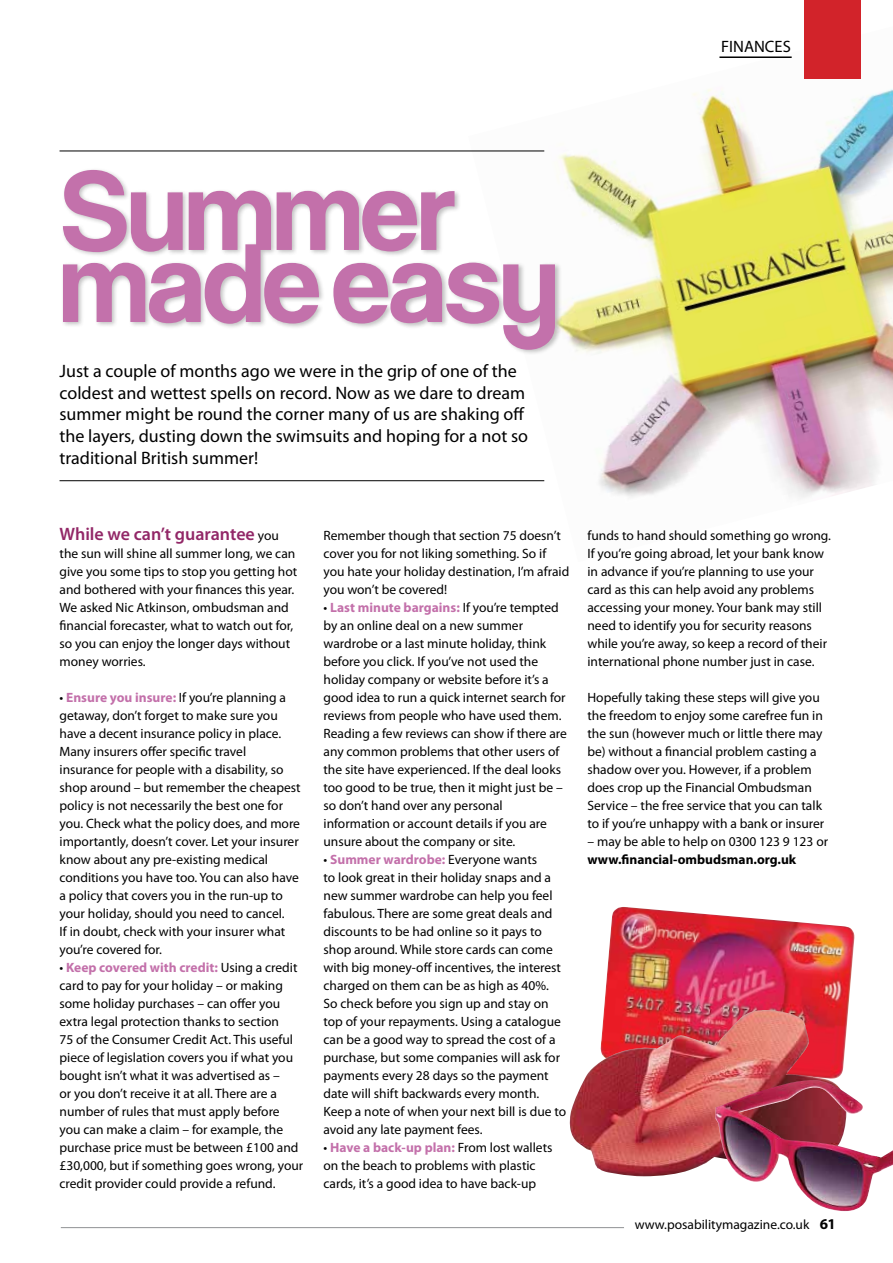
<style>
.page{position:relative;width:893px;height:1263px;background:#fff}
.page>*{position:absolute;margin:0;border:0;box-sizing:border-box;transform-origin:0 0}
.t1{font:108px "Coolvetica";color:#c371ab}
.t2{font:18px/21.6px "Myriad Pro";color:#000}
.t3{font:600 18px "Myriad Pro";color:#922767}
.t4{font:16.5px "Myriad Pro";color:#000}
.t5{font:13.5px/18px "Myriad Pro";color:#000}
.t6{font:700 13.5px "Myriad Pro";color:#000}
.s1{color:#c370aa}
.s2{font-weight:400;font-size:13.5px;color:#000}
.s3{font-weight:700;color:#c370aa}
.s4{font-weight:700;font-size:15px}
</style>
<div class="page">
<img style="left:468px;top:89px;width:425px;height:409px">
<hr style="left:61px;top:1227px;width:563px;height:1px;background:#8f9194">
<div style="left:61px;top:167px;width:501px;height:188px;background:#000;opacity:.25"></div>
<div style="left:804px;top:0;width:57px;height:79px;background:#d2232a"></div>
<hr style="left:719px;top:56px;width:73px;height:2px;background:#000">
<img style="left:604px;top:907px;width:251px;height:127px">
<img style="left:569px;top:1010px;width:277px;height:166px">
<img style="left:715px;top:1080px;width:178px;height:131px">
<hr style="left:60px;top:151px;width:484px;height:1px;background:#000">
<hr style="left:60px;top:480px;width:484px;height:1px;background:#000">
<p class="t4" style="left:721px;top:36px;width:71px">FINANCES</p>
<h1 class="t1" style="left:60px;top:155px;width:398px">S<span class="s1">umm</span>er</h1>
<h1 class="t1" style="left:60px;top:227px;width:499px">made easy</h1>
<p class="t2" style="left:60px;top:360px;width:470px">Just a couple of months ago we were in the grip of one of the coldest and wettest spells on record. Now as we dare to dream summer might be round the corner many of us are shaking off the layers, dusting down the swimsuits and hoping for a not so traditional British summer!</p>
<h2 class="t3" style="left:60px;top:523px;width:221px">While we can’t guarantee <span class="s2">you</span></h2>
<p class="t5" style="left:60px;top:544px;width:239px">the sun will shine all summer long, we can give you some tips to stop you getting hot and bothered with your finances this year.<br>We asked Nic Atkinson, ombudsman and financial forecaster, what to watch out for, so you can enjoy the longer days without money worries.</p>
<p class="t5" style="left:60px;top:688px;width:243px">• <span class="s3">Ensure you insure:</span> If you’re planning a getaway, don’t forget to make sure you have a decent insurance policy in place.<br>Many insurers offer specific travel insurance for people with a disability, so shop around – but remember the cheapest policy is not necessarily the best one for you. Check what the policy does, and more importantly, doesn’t cover. Let your insurer know about any pre-existing medical conditions you have too. You can also have a policy that covers you in the run-up to your holiday, should you need to cancel.<br>If in doubt, check with your insurer what you’re covered for.</p>
<p class="t5" style="left:60px;top:958px;width:245px">• <span class="s3">Keep covered with credit:</span> Using a credit card to pay for your holiday – or making some holiday purchases – can offer you extra legal protection thanks to section<br>75 of the Consumer Credit Act. This useful piece of legislation covers you if what you bought isn’t what it was advertised as –<br>or you don’t receive it at all. There are a number of rules that must apply before you can make a claim – for example, the purchase price must be between £100 and £30,000, but if something goes wrong, your credit provider could provide a refund.</p>
<p class="t5" style="left:323px;top:526px;width:247px">Remember though that section 75 doesn’t cover you for not liking something. So if you hate your holiday destination, I’m afraid you won’t be covered!</p>
<p class="t5" style="left:323px;top:598px;width:245px">• <span class="s3">Last minute bargains:</span> If you’re tempted by an online deal on a new summer wardrobe or a last minute holiday, think before you click. If you’ve not used the holiday company or website before it’s a good idea to run a quick internet search for reviews from people who have used them.<br>Reading a few reviews can show if there are any common problems that other users of the site have experienced. If the deal looks too good to be true, then it might just be – so don’t hand over any personal information or account details if you are unsure about the company or site.</p>
<p class="t5" style="left:323px;top:850px;width:244px">• <span class="s3">Summer wardrobe:</span> Everyone wants<br>to look great in their holiday snaps and a new summer wardrobe can help you feel fabulous. There are some great deals and discounts to be had online so it pays to shop around. While store cards can come with big money-off incentives, the interest charged on them can be as high as 40%.<br>So check before you sign up and stay on top of your repayments. Using a catalogue can be a good way to spread the cost of a purchase, but some companies will ask for payments every 28 days so the payment date will shift backwards every month.<br>Keep a note of when your next bill is due to avoid any late payment fees.</p>
<p class="t5" style="left:323px;top:1138px;width:231px">• <span class="s3">Have a back-up plan:</span> From lost wallets on the beach to problems with plastic cards, it’s a good idea to have back-up</p>
<p class="t5" style="left:587px;top:526px;width:245px">funds to hand should something go wrong.<br>If you’re going abroad, let your bank know in advance if you’re planning to use your card as this can help avoid any problems accessing your money. Your bank may still need to identify you for security reasons while you’re away, so keep a record of their international phone number just in case.</p>
<p class="t5" style="left:587px;top:688px;width:238px">Hopefully taking these steps will give you the freedom to enjoy some carefree fun in the sun (however much or little there may be) without a financial problem casting a shadow over you. However, if a problem does crop up the Financial Ombudsman Service – the free service that you can talk to if you’re unhappy with a bank or insurer</p>
<p class="t5" style="left:587px;top:832px;width:242px">– may be able to help on 0300 123 9 123 or</p>
<p class="t6" style="left:587px;top:850px;width:210px">www.financial-ombudsman.org.uk</p>
<p class="t5" style="left:635px;top:1215px;width:203px">www.posabilitymagazine.co.uk <span class="s4">61</span></p>
</div>
